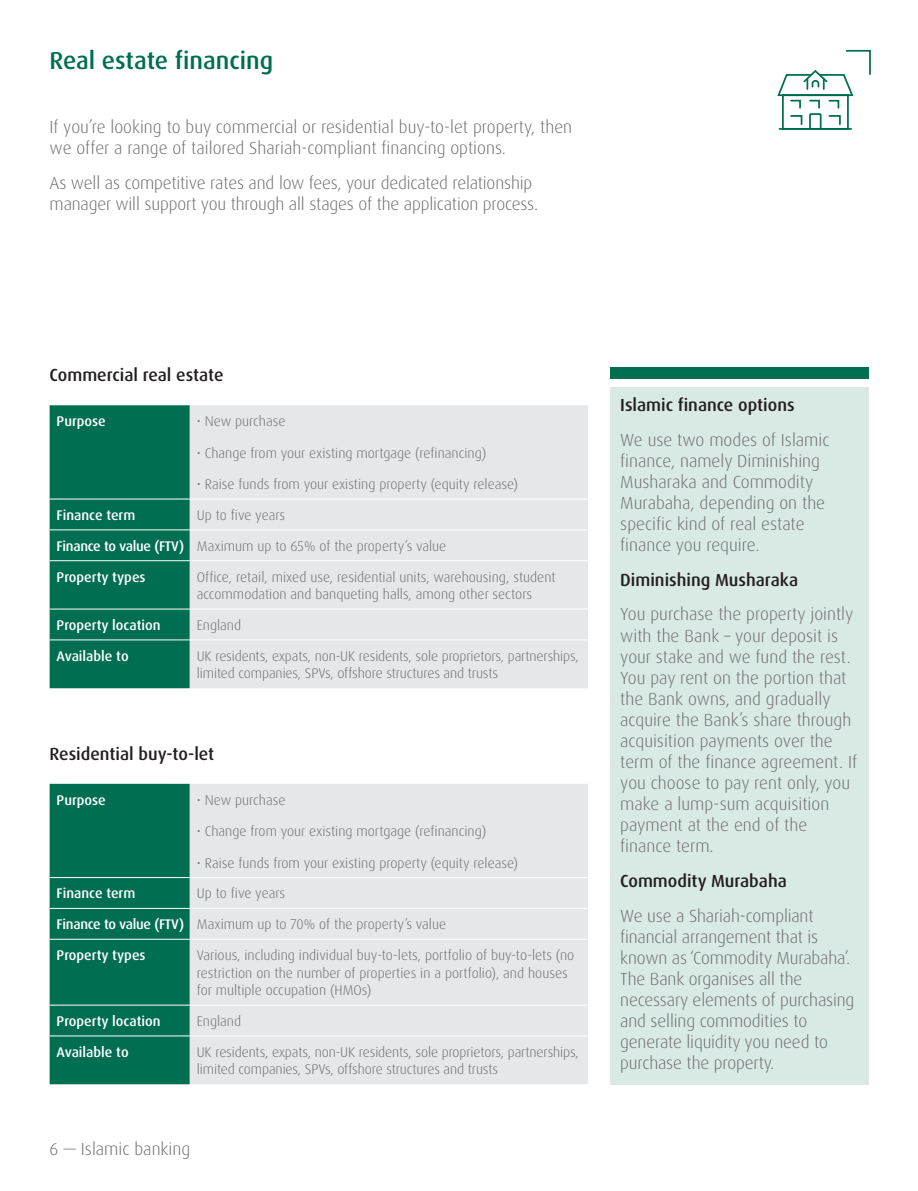
<style>
.page{position:relative;width:918px;height:1191px;background:#fff}
.page>*{position:absolute;margin:0;border:0;box-sizing:border-box;transform-origin:0 0}
.t1{font:500 24.5px "Dax Pro";color:#006e51}
.t2{font:300 17.5px/21px "Dax Pro";color:#6c6d70}
.t3{font:500 17.5px "Dax Pro";color:#231f20}
.t4{font:300 14px/17.5px "Dax Pro";color:#6c6d70}
.t5{font:500 14px "Dax Pro";color:#fff}
.s1{font-weight:500;color:#fff}
</style>
<div class="page">
<div style="left:610px;top:387px;width:258px;height:697px;background:#d9eae5"></div>
<div style="left:610px;top:367px;width:258px;height:12px;background:#006e51"></div>
<div style="left:50px;top:405px;width:140px;height:283px;background:#006e51"></div>
<div style="left:190px;top:405px;width:398px;height:283px;background:#e6e7e9"></div>
<hr style="left:50px;top:498px;width:140px;height:1px;background:#fff">
<hr style="left:190px;top:498px;width:398px;height:1px;background:#fff">
<hr style="left:50px;top:529px;width:140px;height:1px;background:#fff">
<hr style="left:190px;top:529px;width:398px;height:1px;background:#fff">
<hr style="left:50px;top:560px;width:140px;height:1px;background:#fff">
<hr style="left:190px;top:560px;width:398px;height:1px;background:#fff">
<hr style="left:50px;top:608px;width:140px;height:1px;background:#fff">
<hr style="left:190px;top:608px;width:398px;height:1px;background:#fff">
<hr style="left:50px;top:639px;width:140px;height:1px;background:#fff">
<hr style="left:190px;top:639px;width:398px;height:1px;background:#fff">
<div style="left:50px;top:784px;width:140px;height:300px;background:#006e51"></div>
<div style="left:190px;top:784px;width:398px;height:300px;background:#e6e7e9"></div>
<hr style="left:50px;top:877px;width:140px;height:1px;background:#fff">
<hr style="left:190px;top:877px;width:398px;height:1px;background:#fff">
<hr style="left:50px;top:908px;width:140px;height:1px;background:#fff">
<hr style="left:190px;top:908px;width:398px;height:1px;background:#fff">
<hr style="left:50px;top:938px;width:140px;height:1px;background:#fff">
<hr style="left:190px;top:938px;width:398px;height:1px;background:#fff">
<hr style="left:50px;top:1004px;width:140px;height:1px;background:#fff">
<hr style="left:190px;top:1004px;width:398px;height:1px;background:#fff">
<hr style="left:50px;top:1035px;width:140px;height:1px;background:#fff">
<hr style="left:190px;top:1035px;width:398px;height:1px;background:#fff">
<svg style="left:777px;top:49px;width:94px;height:81px"></svg>
<h1 class="t1" style="left:50px;top:45px;width:225px">Real estate financing</h1>
<p class="t2" style="left:50px;top:116px;width:524px">If you’re looking to buy commercial or residential buy-to-let property, then we offer a range of tailored Shariah-compliant financing options.</p>
<p class="t2" style="left:50px;top:172px;width:490px">As well as competitive rates and low fees, your dedicated relationship manager will support you through all stages of the application process.</p>
<p class="t3" style="left:50px;top:363px;width:175px">Commercial real estate</p>
<p class="t5" style="left:57px;top:412px;width:51px">Purpose</p>
<p class="t4" style="left:197px;top:412px;width:90px">• New purchase</p>
<p class="t4" style="left:197px;top:444px;width:291px">• Change from your existing mortgage (refinancing)</p>
<p class="t4" style="left:197px;top:475px;width:323px">• Raise funds from your existing property (equity release)</p>
<p class="t5" style="left:57px;top:506px;width:80px">Finance term</p>
<p class="t4" style="left:197px;top:506px;width:90px">Up to five years</p>
<p class="t4" style="left:57px;top:537px;width:391px"><span class="s1">Finance to value (FTV)</span> Maximum up to 65% of the property’s value</p>
<p class="t5" style="left:57px;top:568px;width:90px">Property types</p>
<p class="t4" style="left:197px;top:568px;width:360px">Office, retail, mixed use, residential units, warehousing, student accommodation and banqueting halls, among other sectors</p>
<p class="t5" style="left:57px;top:616px;width:105px">Property location</p>
<p class="t4" style="left:197px;top:616px;width:46px">England</p>
<p class="t5" style="left:57px;top:647px;width:74px">Available to</p>
<p class="t4" style="left:197px;top:647px;width:383px">UK residents, expats, non-UK residents, sole proprietors, partnerships, limited companies, SPVs, offshore structures and trusts</p>
<p class="t3" style="left:50px;top:742px;width:166px">Residential buy-to-let</p>
<p class="t5" style="left:57px;top:791px;width:51px">Purpose</p>
<p class="t4" style="left:197px;top:791px;width:90px">• New purchase</p>
<p class="t4" style="left:197px;top:822px;width:291px">• Change from your existing mortgage (refinancing)</p>
<p class="t4" style="left:197px;top:854px;width:323px">• Raise funds from your existing property (equity release)</p>
<p class="t5" style="left:57px;top:884px;width:80px">Finance term</p>
<p class="t4" style="left:197px;top:885px;width:90px">Up to five years</p>
<p class="t4" style="left:57px;top:915px;width:391px"><span class="s1">Finance to value (FTV)</span> Maximum up to 70% of the property’s value</p>
<p class="t5" style="left:57px;top:946px;width:90px">Property types</p>
<p class="t4" style="left:197px;top:946px;width:379px">Various, including individual buy-to-lets, portfolio of buy-to-lets (no restriction on the number of properties in a portfolio), and houses for multiple occupation (HMOs)</p>
<p class="t5" style="left:57px;top:1012px;width:105px">Property location</p>
<p class="t4" style="left:197px;top:1012px;width:46px">England</p>
<p class="t5" style="left:57px;top:1043px;width:74px">Available to</p>
<p class="t4" style="left:197px;top:1043px;width:383px">UK residents, expats, non-UK residents, sole proprietors, partnerships, limited companies, SPVs, offshore structures and trusts</p>
<p class="t2" style="left:50px;top:1138px;width:142px">6 — Islamic banking</p>
<p class="t3" style="left:620px;top:393px;width:176px">Islamic finance options</p>
<p class="t2" style="left:620px;top:429px;width:211px">We use two modes of Islamic finance, namely Diminishing<br>Musharaka and Commodity<br>Murabaha, depending on the specific kind of real estate finance you require.</p>
<p class="t3" style="left:620px;top:568px;width:179px">Diminishing Musharaka</p>
<p class="t2" style="left:620px;top:604px;width:238px">You purchase the property jointly with the Bank – your deposit is your stake and we fund the rest.<br>You pay rent on the portion that the Bank owns, and gradually acquire the Bank’s share through acquisition payments over the term of the finance agreement. If you choose to pay rent only, you make a lump-sum acquisition payment at the end of the finance term.</p>
<p class="t3" style="left:620px;top:869px;width:168px">Commodity Murabaha</p>
<p class="t2" style="left:620px;top:905px;width:236px">We use a Shariah-compliant financial arrangement that is known as ‘Commodity Murabaha’.<br>The Bank organises all the necessary elements of purchasing and selling commodities to generate liquidity you need to purchase the property.</p>
</div>
